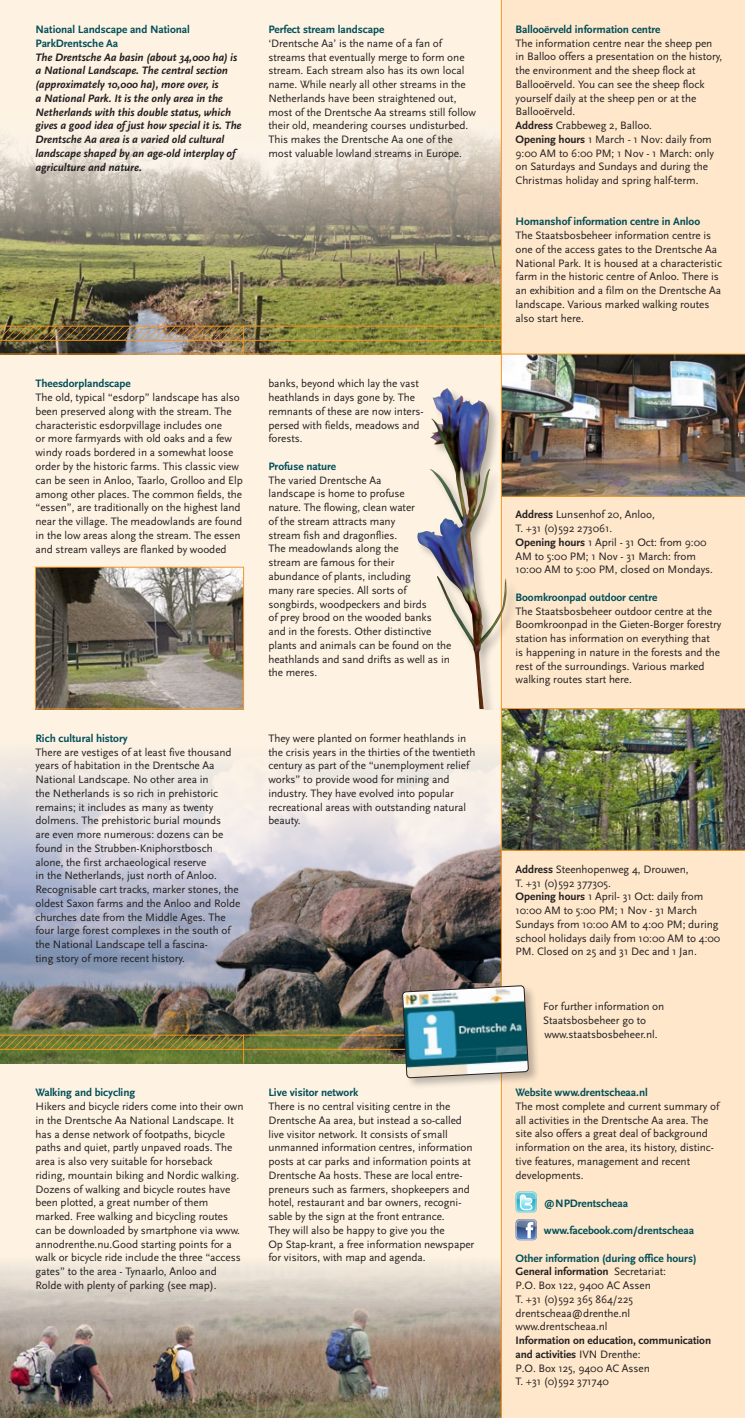
<style>
.page{position:relative;width:745px;height:1418px;background:#fff}
.page>*{position:absolute;margin:0;border:0;box-sizing:border-box;transform-origin:0 0}
.t1{font:11.25px/13.8px "Scala Sans";letter-spacing:-.005em;color:#231f20}
.t2{font:italic 700 11.25px/13.8px "Scala Sans";letter-spacing:-.005em;color:#231f20}
.t3{font:700 11.25px/13.8px "Scala Sans";letter-spacing:-.005em;color:#004e59}
.s1{font-weight:700}
.s2{font-weight:700;color:#004e59}
</style>
<div class="page">
<div style="left:501px;top:0;width:243px;height:1417px;background:#fee7cb"></div>
<div style="left:0;top:0;width:501px;height:1417px;background:#fef3e3"></div>
<img style="left:0;top:128px;width:500px;height:225px">
<img style="left:37px;top:568px;width:205px;height:139px">
<div style="left:35px;top:566px;width:209px;height:143px;border:1px solid #f7971d"></div>
<img style="left:0;top:709px;width:500px;height:354px">
<img style="left:0;top:1263px;width:500px;height:154px">
<img style="left:501px;top:354px;width:243px;height:142px">
<img style="left:501px;top:709px;width:243px;height:141px">
<svg style="left:515px;top:1191px;width:21px;height:21px"></svg>
<svg style="left:515px;top:1219px;width:21px;height:21px"></svg>
<hr style="left:500px;top:0;width:1px;height:1417px;background:#f7971d">
<hr style="left:0;top:340px;width:501px;height:1px;background:#f7971d">
<hr style="left:0;top:1048px;width:501px;height:1px;background:#f7971d">
<hr style="left:0;top:326px;width:501px;height:1px;background:#f7971d">
<hr style="left:0;top:353px;width:744px;height:1px;background:#f7971d">
<hr style="left:501px;top:496px;width:243px;height:1px;background:#f7971d">
<hr style="left:501px;top:708px;width:243px;height:1px;background:#f7971d">
<hr style="left:501px;top:850px;width:243px;height:1px;background:#f7971d">
<hr style="left:0;top:1034px;width:501px;height:1px;background:#f7971d">
<div style="left:400px;top:983px;width:140px;height:106px;background:#231f20;opacity:.3"></div>
<img style="left:402px;top:965px;width:126px;height:133px">
<img style="left:0;top:325px;width:244px;height:29px">
<svg style="left:0;top:1034px;width:244px;height:29px;background:#777b33"></svg>
<div style="left:415px;top:387px;width:103px;height:322px;background:#231f20;opacity:.3"></div>
<img style="left:417px;top:388px;width:89px;height:321px">
<p class="t3" style="left:35px;top:23px;width:156px">National Landscape and National<br>ParkDrentsche Aa</p>
<p class="t2" style="left:35px;top:50px;width:207px">The Drentsche Aa basin (about 34,000 ha) is a National Landscape. The central section (approximately 10,000 ha), more over, is<br>a National Park. It is the only area in the Netherlands with this double status, which gives a good idea of just how special it is. The Drentsche Aa area is a varied old cultural landscape shaped by an age-old interplay of agriculture and nature.</p>
<p class="t3" style="left:268px;top:23px;width:117px">Perfect stream landscape</p>
<p class="t1" style="left:268px;top:36px;width:209px">‘Drentsche Aa’ is the name of a fan of streams that eventually merge to form one stream. Each stream also has its own local name. While nearly all other streams in the Netherlands have been straightened out, most of the Drentsche Aa streams still follow their old, meandering courses undisturbed.<br>This makes the Drentsche Aa one of the most valuable lowland streams in Europe.</p>
<p class="t3" style="left:35px;top:377px;width:97px">Theesdorplandscape</p>
<p class="t1" style="left:35px;top:391px;width:209px">The old, typical “esdorp” landscape has also been preserved along with the stream. The characteristic esdorpvillage includes one<br>or more farmyards with old oaks and a few windy roads bordered in a somewhat loose order by the historic farms. This classic view can be seen in Anloo, Taarlo, Grolloo and Elp among other places. The common fields, the “essen”, are traditionally on the highest land near the village. The meadowlands are found in the low areas along the stream. The essen and stream valleys are flanked by wooded</p>
<p class="t3" style="left:35px;top:731px;width:94px">Rich cultural history</p>
<p class="t1" style="left:35px;top:745px;width:206px">There are vestiges of at least five thousand years of habitation in the Drentsche Aa National Landscape. No other area in<br>the Netherlands is so rich in prehistoric remains; it includes as many as twenty dolmens. The prehistoric burial mounds<br>are even more numerous: dozens can be found in the Strubben-Kniphorstbosch alone, the first archaeological reserve<br>in the Netherlands, just north of Anloo.<br>Recognisable cart tracks, marker stones, the oldest Saxon farms and the Anloo and Rolde churches date from the Middle Ages. The four large forest complexes in the south of the National Landscape tell a fascina-<br>ting story of more recent history.</p>
<p class="t1" style="left:268px;top:377px;width:156px">banks, beyond which lay the vast heathlands in days gone by. The remnants of these are now inters&shy;persed with fields, meadows and forests.</p>
<p class="t3" style="left:268px;top:460px;width:69px">Profuse nature</p>
<p class="t1" style="left:268px;top:473px;width:184px">The varied Drentsche Aa<br>landscape is home to profuse<br>nature. The flowing, clean water<br>of the stream attracts many<br>stream fish and dragonflies.<br>The meadowlands along the<br>stream are famous for their<br>abundance of plants, including<br>many rare species. All sorts of songbirds, woodpeckers and birds<br>of prey brood on the wooded banks and in the forests. Other distinctive plants and animals can be found on the heathlands and sand drifts as well as in the meres.</p>
<p class="t1" style="left:268px;top:731px;width:208px">They were planted on former heathlands in the crisis years in the thirties of the twentieth century as part of the “unemployment relief works” to provide wood for mining and industry. They have evolved into popular recreational areas with outstanding natural beauty.</p>
<p class="t3" style="left:35px;top:1086px;width:101px">Walking and bicycling</p>
<p class="t1" style="left:35px;top:1099px;width:209px">Hikers and bicycle riders come into their own in the Drentsche Aa National Landscape. It has a dense network of footpaths, bicycle paths and quiet, partly unpaved roads. The area is also very suitable for horseback riding, mountain biking and Nordic walking.<br>Dozens of walking and bicycle routes have been plotted, a great number of them marked. Free walking and bicycling routes can be downloaded by smartphone via www. annodrenthe.nu.Good starting points for a walk or bicycle ride include the three “access gates” to the area - Tynaarlo, Anloo and Rolde with plenty of parking (see map).</p>
<p class="t3" style="left:268px;top:1086px;width:91px">Live visitor network</p>
<p class="t1" style="left:268px;top:1099px;width:207px">There is no central visiting centre in the Drentsche Aa area, but instead a so-called live visitor network. It consists of small unmanned information centres, information posts at car parks and information points at Drentsche Aa hosts. These are local entre&shy;preneurs such as farmers, shopkeepers and hotel, restaurant and bar owners, recogni&shy;sable by the sign at the front entrance.<br>They will also be happy to give you the<br>Op Stap-krant, a free information newspaper for visitors, with map and agenda.</p>
<p class="t3" style="left:515px;top:23px;width:146px">Ballooërveld information centre</p>
<p class="t1" style="left:515px;top:36px;width:208px">The information centre near the sheep pen in Balloo offers a presentation on the history, the environment and the sheep flock at Ballooërveld. You can see the sheep flock yourself daily at the sheep pen or at the Ballooërveld.<br><span class="s1">Address</span> Crabbeweg 2, Balloo.<br><span class="s1">Opening hours</span> 1 March - 1 Nov: daily from 9:00 AM to 6:00 PM; 1 Nov - 1 March: only on Saturdays and Sundays and during the Christmas holiday and spring half-term.</p>
<p class="t3" style="left:515px;top:215px;width:186px">Homanshof information centre in Anloo</p>
<p class="t1" style="left:515px;top:229px;width:208px">The Staatsbosbeheer information centre is one of the access gates to the Drentsche Aa National Park. It is housed at a characteristic farm in the historic centre of Anloo. There is an exhibition and a film on the Drentsche Aa landscape. Various marked walking routes also start here.</p>
<p class="t1" style="left:515px;top:508px;width:199px"><span class="s1">Address</span> Lunsenhof 20, Anloo,<br>T. +31 (0)592 273061.<br><span class="s1">Opening hours</span> 1 April - 31 Oct: from 9:00<br>AM to 5:00 PM; 1 Nov - 31 March: from<br>10:00 AM to 5:00 PM, closed on Mondays.</p>
<p class="t3" style="left:515px;top:590px;width:143px">Boomkroonpad outdoor centre</p>
<p class="t1" style="left:515px;top:604px;width:207px">The Staatsbosbeheer outdoor centre at the Boomkroonpad in the Gieten-Borger forestry station has information on everything that<br>is happening in nature in the forests and the rest of the surroundings. Various marked walking routes start here.</p>
<p class="t1" style="left:515px;top:862px;width:206px"><span class="s1">Address</span> Steenhopenweg 4, Drouwen,<br>T. +31 (0)592 377305.<br><span class="s1">Opening hours</span> 1 April- 31 Oct: daily from 10:00 AM to 5:00 PM; 1 Nov - 31 March Sundays from 10:00 AM to 4:00 PM; during school holidays daily from 10:00 AM to 4:00<br>PM. Closed on 25 and 31 Dec and 1 Jan.</p>
<p class="t1" style="left:542px;top:1000px;width:123px">For further information on<br>Staatsbosbeheer go to www.staatsbosbeheer.nl.</p>
<p class="t3" style="left:515px;top:1085px;width:134px">Website www.drentscheaa.nl</p>
<p class="t1" style="left:515px;top:1099px;width:205px">The most complete and current summary of all activities in the Drentsche Aa area. The site also offers a great deal of background information on the area, its history, distinc&shy;tive features, management and recent developments.</p>
<p class="t3" style="left:543px;top:1196px;width:86px">@NPDrentscheaa</p>
<p class="t3" style="left:543px;top:1223px;width:151px">www.facebook.com/drentscheaa</p>
<p class="t1" style="left:515px;top:1251px;width:182px"><span class="s2">Other information (during office hours)<br></span><span class="s1">General information</span> Secretariat:<br>P.O. Box 122, 9400 AC Assen<br>T. +31 (0)592 365 864/225 drentscheaa@drenthe.nl www.drentscheaa.nl</p>
<p class="t1" style="left:515px;top:1333px;width:197px"><span class="s1">Information on education, communication and activities</span> IVN Drenthe:<br>P.O. Box 125, 9400 AC Assen<br>T. +31 (0)592 371740</p>
</div>
